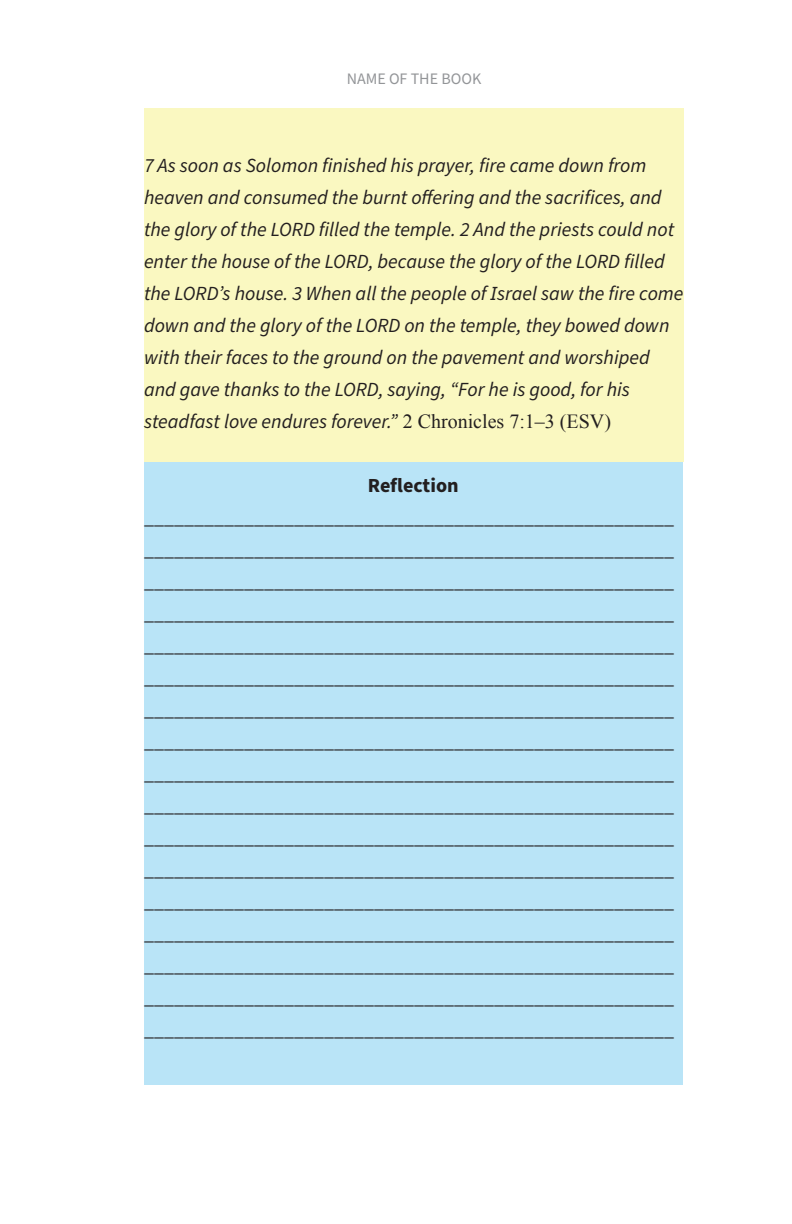
<style>
.page{position:relative;width:792px;height:1224px;background:#fff}
.page>*{position:absolute;margin:0;border:0;box-sizing:border-box;transform-origin:0 0}
.t1{font:20px/32px "Source Sans Pro";color:#231f20;text-align:justify}
.t2{font:italic 20px/32px "Source Sans Pro";color:#231f20}
.t3{font:700 20px "Source Sans Pro";color:#231f20}
.t4{font:16px "Source Sans Pro";color:#939598}
.s1{font-family:"Times New Roman";font-style:normal}
</style>
<div class="page">
<div style="left:144px;top:108px;width:540px;height:354px;background:#faf8c1"></div>
<div style="left:144px;top:462px;width:538px;height:622px;background:#b9e4f7"></div>
<p class="t4" style="left:347px;top:68px;width:136px">NAME OF THE BOOK</p>
<p class="t2" style="left:144px;top:150px;width:541px">7 As soon as Solomon finished his prayer, fire came down from heaven and consumed the burnt offering and the sacrifices, and the glory of the LORD filled the temple. 2 And the priests could not enter the house of the LORD, because the glory of the LORD filled the LORD’s house. 3 When all the people of Israel saw the fire come down and the glory of the LORD on the temple, they bowed down with their faces to the ground on the pavement and worshiped and gave thanks to the LORD, saying, “For he is good, for his steadfast love endures forever.” <span class="s1">2 Chronicles 7:1–3 (ESV)</span></p>
<p class="t3" style="left:368px;top:472px;width:92px">Reflection</p>
<p class="t1" style="left:144px;top:502px;width:531px">_____________________________________________________ _____________________________________________________ _____________________________________________________ _____________________________________________________</p>
<p class="t1" style="left:144px;top:630px;width:531px">_____________________________________________________</p>
<p class="t1" style="left:144px;top:662px;width:531px">_____________________________________________________</p>
<p class="t1" style="left:144px;top:694px;width:531px">_____________________________________________________ _____________________________________________________ _____________________________________________________ _____________________________________________________</p>
<p class="t1" style="left:144px;top:822px;width:531px">_____________________________________________________</p>
<p class="t1" style="left:144px;top:854px;width:531px">_____________________________________________________</p>
<p class="t1" style="left:144px;top:886px;width:531px">_____________________________________________________ _____________________________________________________ _____________________________________________________</p>
<p class="t1" style="left:144px;top:982px;width:531px">_____________________________________________________ _____________________________________________________</p>
</div>
